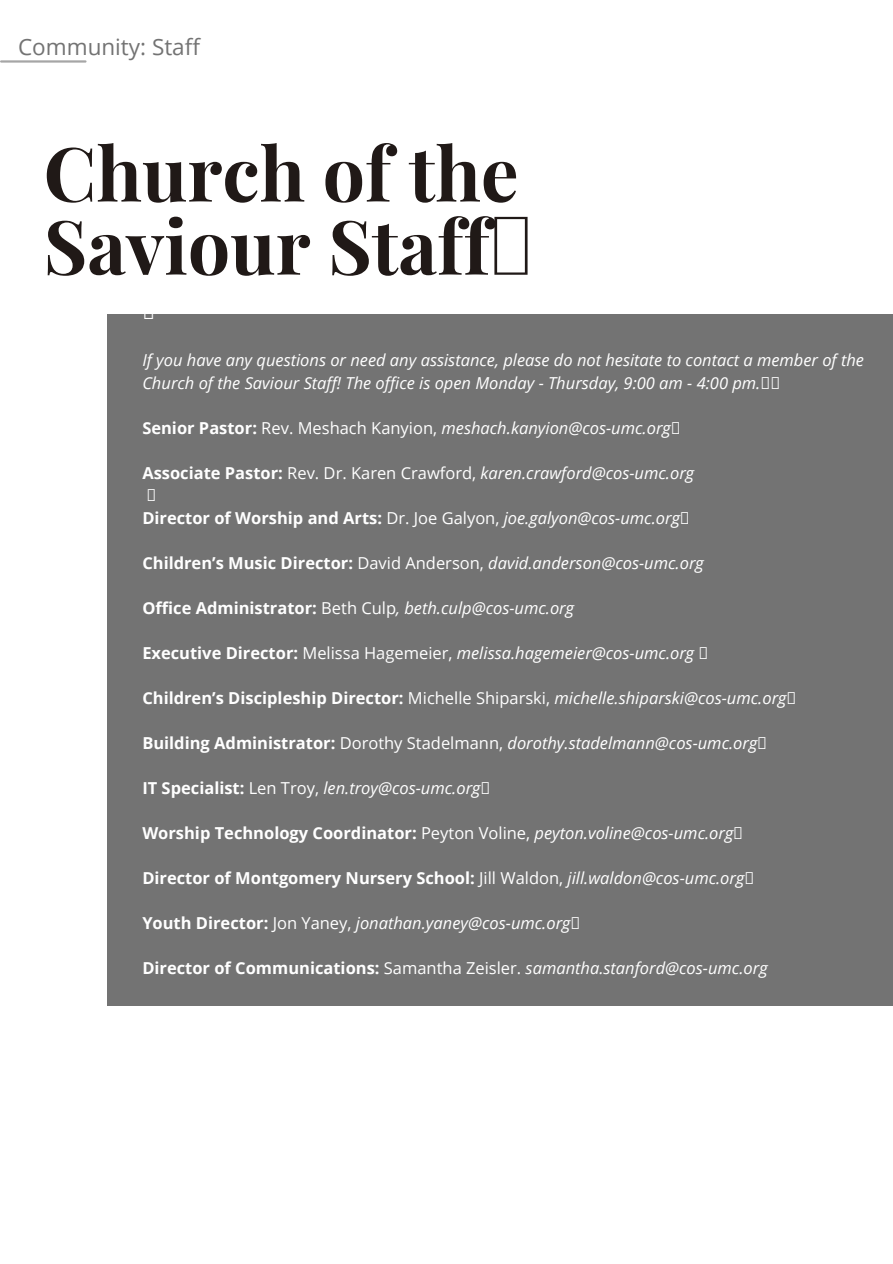
<style>
.page{position:relative;width:893px;height:1264px;background:#fff}
.page>*{position:absolute;margin:0;border:0;box-sizing:border-box;transform-origin:0 0}
.t1{font:700 75px/73.1px "Playfair Display";color:#201917}
.t2{font:22.5px "Open Sans";color:#737373}
.t3{font:italic 16.5px/22.5px "Open Sans";color:#fff}
.t4{font:700 16.5px "Open Sans";color:#fff}
.s1{font-weight:700;font-style:normal}
.s2{font-style:normal}
.s3{font-weight:400}
.s4{font-weight:400;font-style:italic}
</style>
<div class="page">
<div style="left:108px;top:314px;width:784px;height:691px;background:#737373"></div>
<hr style="left:1px;top:60px;width:84px;height:3px;background:#a6a6a6">
<p class="t2" style="left:18px;top:31px;width:183px">Community: Staff</p>
<p class="t1" style="left:44px;top:134px;width:476px">Church of the<br>Saviour Staff</p>
<p class="t3" style="left:142px;top:349px;width:723px">If you have any questions or need any assistance, please do not hesitate to contact a member of the<br>Church of the Saviour Staff! The office is open Monday - Thursday, 9:00 am - 4:00 pm.</p>
<p class="t3" style="left:142px;top:416px;width:530px"><span class="s1">Senior Pastor:</span> <span class="s2">Rev. Meshach Kanyion,</span> meshach.kanyion@cos-umc.org</p>
<p class="t3" style="left:142px;top:461px;width:553px"><span class="s1">Associate Pastor:</span> <span class="s2">Rev. Dr. Karen Crawford,</span> karen.crawford@cos-umc.org</p>
<p class="t4" style="left:142px;top:506px;width:539px">Director of Worship and Arts: <span class="s3">Dr. Joe Galyon,</span> <span class="s4">joe.galyon@cos-umc.org</span></p>
<p class="t3" style="left:142px;top:551px;width:563px"><span class="s1">Children’s Music Director:</span> <span class="s2">David Anderson,</span> david.anderson@cos-umc.org</p>
<p class="t3" style="left:142px;top:596px;width:433px"><span class="s1">Office Administrator:</span> <span class="s2">Beth Culp</span>, beth.culp@cos-umc.org</p>
<p class="t3" style="left:142px;top:641px;width:553px"><span class="s1">Executive Director:</span> <span class="s2">Melissa Hagemeier,</span> melissa.hagemeier@cos-umc.org</p>
<p class="t4" style="left:142px;top:686px;width:645px">Children’s Discipleship Director: <span class="s3">Michelle Shiparski,</span> <span class="s4">michelle.shiparski@cos-umc.org</span></p>
<p class="t3" style="left:142px;top:731px;width:616px"><span class="s1">Building Administrator:</span> <span class="s2">Dorothy Stadelmann,</span> dorothy.stadelmann@cos-umc.org</p>
<p class="t3" style="left:142px;top:776px;width:339px"><span class="s1">IT Specialist:</span> <span class="s2">Len Troy,</span> len.troy@cos-umc.org</p>
<p class="t4" style="left:142px;top:821px;width:592px">Worship Technology Coordinator: <span class="s3">Peyton Voline,</span> <span class="s4">peyton.voline@cos-umc.org</span></p>
<p class="t4" style="left:142px;top:866px;width:603px">Director of Montgomery Nursery School: <span class="s3">Jill Waldon,</span> <span class="s4">jill.waldon@cos-umc.org</span></p>
<p class="t3" style="left:142px;top:911px;width:429px"><span class="s1">Youth Director:</span> <span class="s2">Jon Yaney,</span> jonathan.yaney@cos-umc.org</p>
<p class="t3" style="left:142px;top:956px;width:626px"><span class="s1">Director of Communications:</span> <span class="s2">Samantha Zeisler.</span> samantha.stanford@cos-umc.org</p>
</div>
